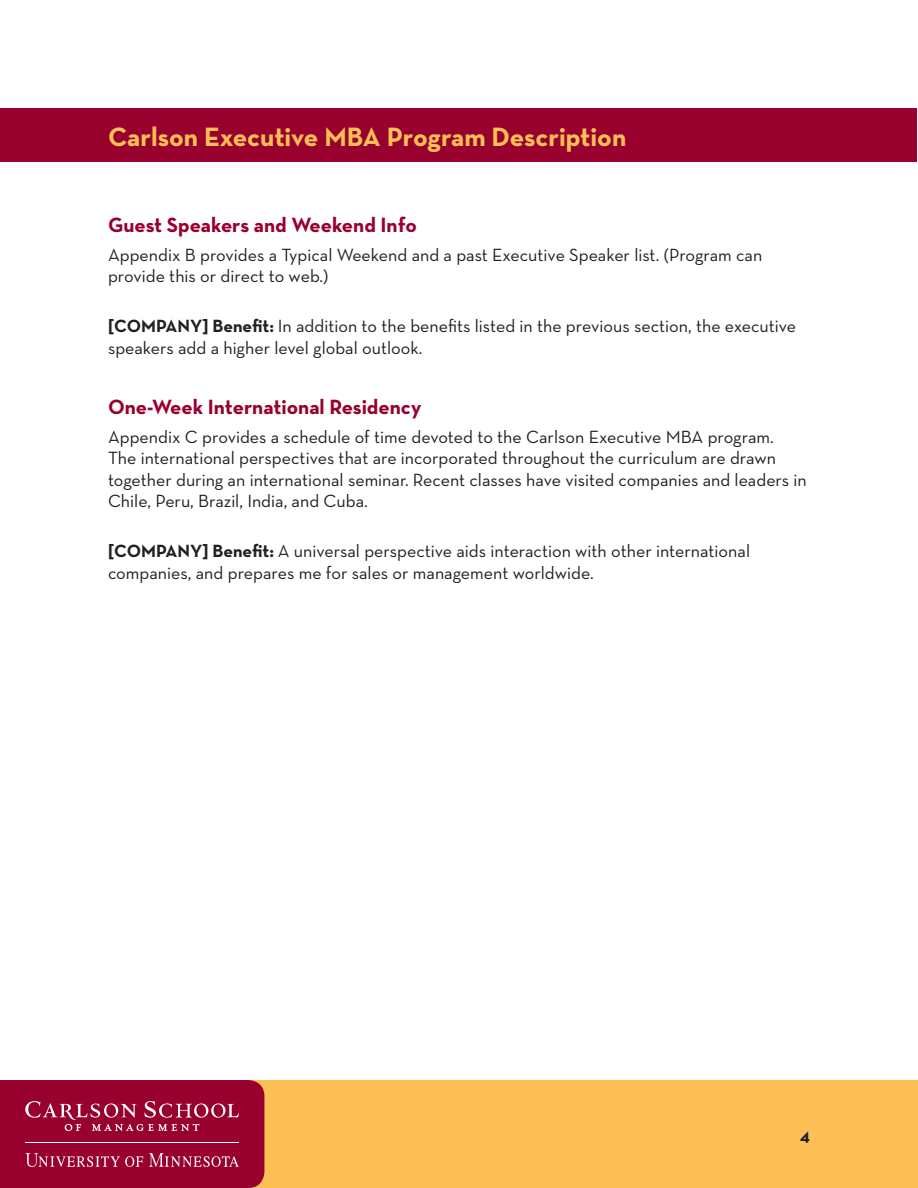
<style>
.page{position:relative;width:918px;height:1188px;background:#fff}
.page>*{position:absolute;margin:0;border:0;box-sizing:border-box;transform-origin:0 0}
.t1{font:700 27px "Neutraface Text";color:#fdc056}
.t2{font:700 21px "Neutraface Text";color:#98012d}
.t3{font:18px/21.6px "Neutraface Text";color:#231f20}
.t4{font:700 18px "Neutraface Text";color:#231f20}
.s1{font-weight:700}
</style>
<div class="page">
<div style="left:0;top:1080px;width:918px;height:108px;background:#fdc056"></div>
<svg style="left:0;top:1080px;width:264px;height:108px;background:#9f123a"></svg>
<div style="left:1px;top:108px;width:916px;height:54px;background:#98012d"></div>
<h1 class="t1" style="left:108px;top:119px;width:520px">Carlson Executive MBA Program Description</h1>
<p class="t2" style="left:108px;top:212px;width:310px">Guest Speakers and Weekend Info</p>
<p class="t3" style="left:108px;top:244px;width:656px">Appendix B provides a Typical Weekend and a past Executive Speaker list. (Program can provide this or direct to web.)</p>
<p class="t3" style="left:108px;top:315px;width:690px"><span class="s1">[COMPANY] Benefit:</span> In addition to the benefits listed in the previous section, the executive speakers add a higher level global outlook.</p>
<p class="t2" style="left:108px;top:394px;width:315px">One-Week International Residency</p>
<p class="t3" style="left:108px;top:425px;width:700px">Appendix C provides a schedule of time devoted to the Carlson Executive MBA program.<br>The international perspectives that are incorporated throughout the curriculum are drawn together during an international seminar. Recent classes have visited companies and leaders in Chile, Peru, Brazil, India, and Cuba.</p>
<p class="t3" style="left:108px;top:540px;width:644px"><span class="s1">[COMPANY] Benefit:</span> A universal perspective aids interaction with other international companies, and prepares me for sales or management worldwide.</p>
<p class="t4" style="left:800px;top:1123px;width:11px">4</p>
</div>
